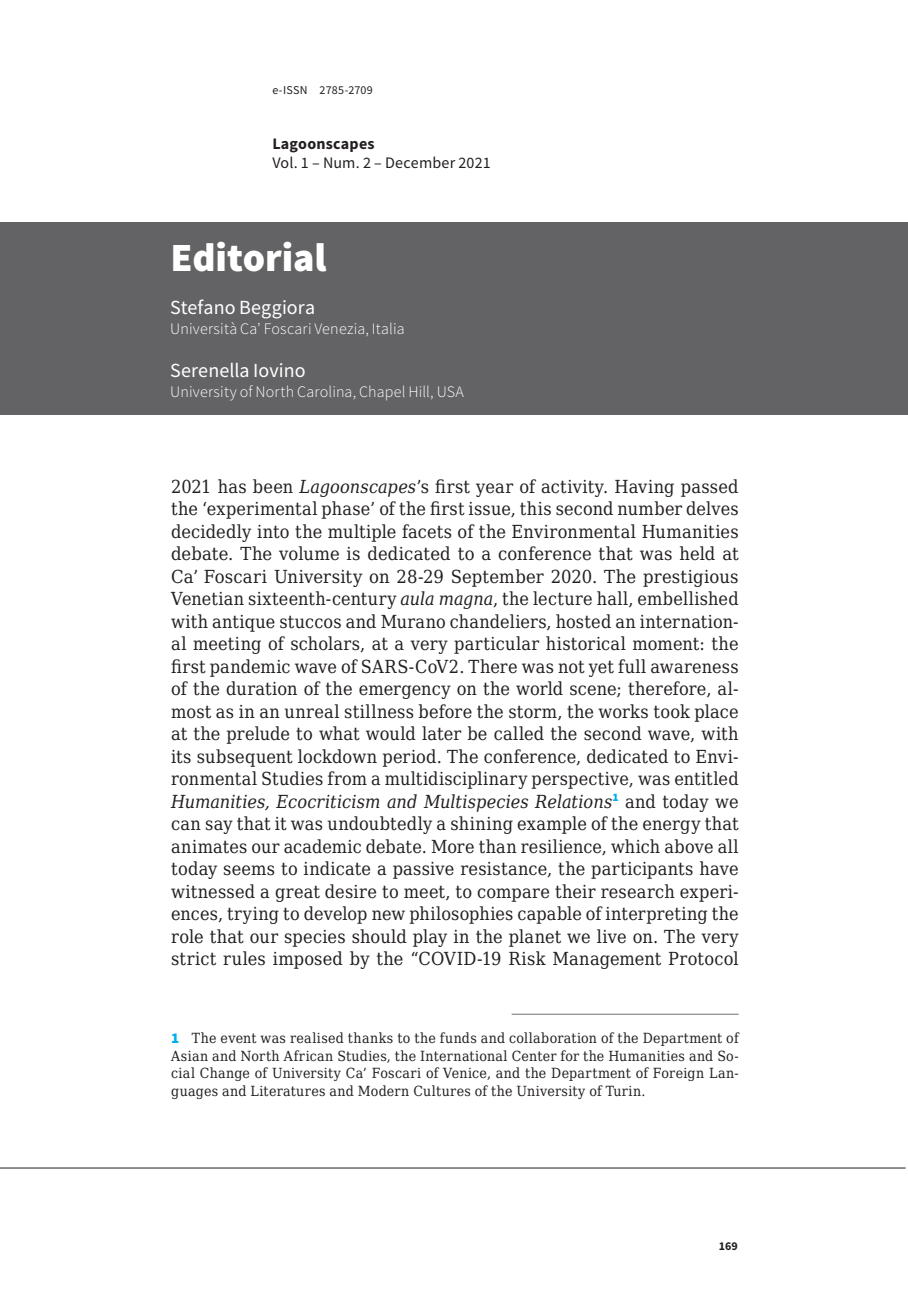
<style>
.page{position:relative;width:908px;height:1304px;background:#fff}
.page>*{position:absolute;margin:0;border:0;box-sizing:border-box;transform-origin:0 0}
.t1{font:900 40px "Source Sans Pro";letter-spacing:-.005em;color:#fff}
.t2{font:20px "Source Sans Pro";letter-spacing:.005em;color:#fff}
.t3{font:18px/22.4px "DejaVu Serif Condensed";letter-spacing:.01em;color:#231f20;text-align:justify}
.t4{font:300 16px "Source Sans Pro";letter-spacing:.01em;color:#fff}
.t5{font:16px "Source Sans Pro";letter-spacing:.01em;color:#231f20}
.t6{font:700 16px "Source Sans Pro";letter-spacing:.015em;color:#231f20}
.t7{font:14px/17.6px "DejaVu Serif Condensed";letter-spacing:.02em;color:#231f20;text-align:justify}
.t8{font:12px "Source Sans Pro";letter-spacing:.01em;color:#231f20}
.t9{font:700 12px "Source Sans Pro";color:#231f20}
.s1{font-style:italic}
.s2{font-family:"Source Sans Pro";font-weight:900;font-size:15px;color:#00aeef}
</style>
<div class="page">
<hr style="left:0;top:1168px;width:905px;height:1px;background:#231f20">
<div style="left:0;top:223px;width:907px;height:192px;background:#636366"></div>
<hr style="left:511px;top:1014px;width:227px;height:1px;background:#6c6d70">
<p class="t8" style="left:272px;top:82px;width:102px">e-ISSN 2785-2709</p>
<p class="t6" style="left:272px;top:133px;width:104px">Lagoonscapes</p>
<p class="t5" style="left:272px;top:153px;width:220px">Vol. 1 – Num. 2 – December 2021</p>
<h1 class="t1" style="left:170px;top:230px;width:157px">Editorial</h1>
<p class="t2" style="left:170px;top:295px;width:146px">Stefano Beggiora</p>
<p class="t4" style="left:170px;top:319px;width:236px">Università Ca’ Foscari Venezia, Italia</p>
<p class="t2" style="left:170px;top:357px;width:137px">Serenella Iovino</p>
<p class="t4" style="left:170px;top:382px;width:295px">University of North Carolina, Chapel Hill, USA</p>
<p class="t3" style="left:171px;top:475px;width:568px">2021 has been <span class="s1">Lagoonscapes</span>’s first year of activity. Having passed the ‘experimental phase’ of the first issue, this second number delves decidedly into the multiple facets of the Environmental Humanities debate. The volume is dedicated to a conference that was held at Ca’ Foscari University on 28-29 September 2020. The prestigious Venetian sixteenth-century <span class="s1">aula magna</span>, the lecture hall, embellished with antique stuccos and Murano chandeliers, hosted an internation&shy;al meeting of scholars, at a very particular historical moment: the first pandemic wave of SARS-CoV2. There was not yet full awareness of the duration of the emergency on the world scene; therefore, al&shy;most as in an unreal stillness before the storm, the works took place at the prelude to what would later be called the second wave, with its subsequent lockdown period. The conference, dedicated to Envi&shy;ronmental Studies from a multidisciplinary perspective, was entitled <span class="s1">Humanities, Ecocriticism and Multispecies Relations</span><sup>1</sup> and today we can say that it was undoubtedly a shining example of the energy that animates our academic debate. More than resilience, which above all today seems to indicate a passive resistance, the participants have witnessed a great desire to meet, to compare their research experi&shy;ences, trying to develop new philosophies capable of interpreting the role that our species should play in the planet we live on. The very strict rules imposed by the “COVID-19 Risk Management Protocol</p>
<p class="t7" style="left:171px;top:1029px;width:568px"><span class="s2">1</span> The event was realised thanks to the funds and collaboration of the Department of Asian and North African Studies, the International Center for the Humanities and So&shy;cial Change of University Ca’ Foscari of Venice, and the Department of Foreign Lan&shy;guages and Literatures and Modern Cultures of the University of Turin.</p>
<p class="t9" style="left:718px;top:1237px;width:21px">169</p>
</div>
